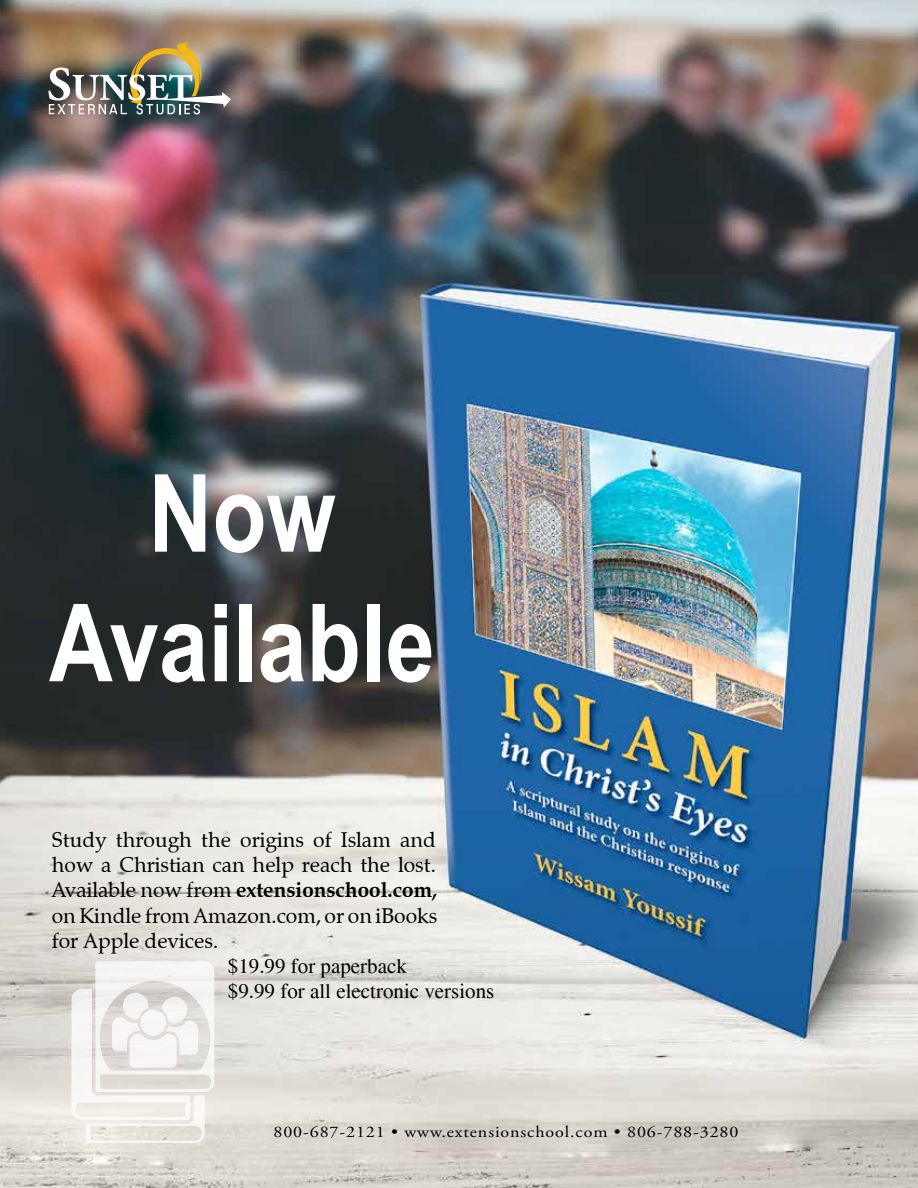
<style>
.page{position:relative;width:918px;height:1188px;background:#fff}
.page>*{position:absolute;margin:0;border:0;box-sizing:border-box;transform-origin:0 0}
.t1{font:700 108px/129.6px "Arial Narrow";color:#fff;text-align:center}
.t2{font:700 37.5px "Adobe Garamond Pro";color:#fff}
.t3{font:21px/25.2px "Zapf Calligraphic 801 BT";color:#000;text-align:justify}
.t4{font:21px/25.2px "Times";color:#000}
.t5{font:16.2px "Adobe Garamond Pro";letter-spacing:.05em;color:#000;scale:1.11 1}
.s1{font-weight:700}
</style>
<div class="page">
<img style="left:0;top:0;width:918px;height:1188px">
<img style="left:48px;top:42px;width:183px;height:72px">
<svg style="left:71px;top:961px;width:143px;height:182px"></svg>
<h2 class="t2" style="left:168px;top:66px;width:26px">T</h2>
<h1 class="t1" style="left:49px;top:444px;width:387px">Now<br>Available</h1>
<p class="t3" style="left:52px;top:827px;width:387px">Study through the origins of Islam and how a Christian can help reach the lost.<br>Available now from <span class="s1">extensionschool.com, </span>on Kindle from Amazon.com, or on iBooks for Apple devices.</p>
<p class="t4" style="left:228px;top:954px;width:268px">$19.99 for paperback<br>$9.99 for all electronic versions</p>
<p class="t5" style="left:273px;top:1122px;width:420px">800-687-2121 • www.extensionschool.com • 806-788-3280</p>
</div>
